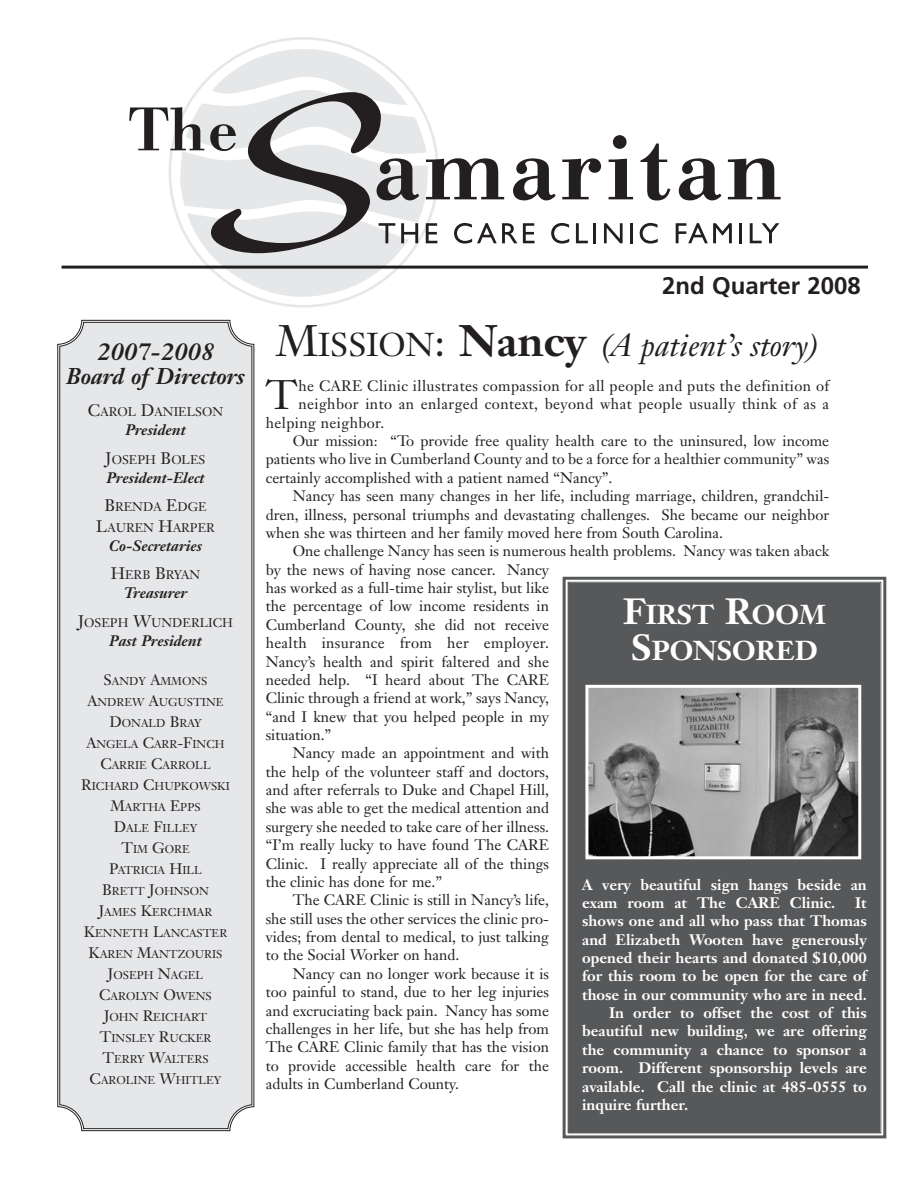
<style>
.page{position:relative;width:918px;height:1188px;background:#fff}
.page>*{position:absolute;margin:0;border:0;box-sizing:border-box;transform-origin:0 0}
.t1{font:40.65px "Janson Text";color:#231f20}
.t2{font:italic 31.5px "Janson Text";color:#231f20}
.t3{font:700 27px/36px "Janson Text";color:#fff}
.t4{font:700 24px "Frutiger";color:#231f20}
.t5{font:italic 700 24px "Janson Text";color:#231f20}
.t6{font:italic 700 22.5px "Janson Text";color:#231f20}
.t7{font:15px "Janson Text";color:#231f20}
.t8{font:700 15px/18.3px "Janson Text";color:#fff}
.t9{font:15px "Janson Text";letter-spacing:.025em;color:#231f20}
.t10{font:italic 700 15px "Janson Text";color:#231f20}
.t11{font:15px "Janson Text";letter-spacing:.02em;color:#231f20}
.t12{font:12.3px/20.2px "Janson Text";color:#231f20;text-align:center}
.t13{font:11.25px/21px "Janson Text";color:#231f20;text-align:center}
.s1{font-size:16.5px}
.s2{font-size:15px}
.s3{font-style:normal;font-size:43.5px}
.s4{font-style:normal;font-size:32.7px}
.s5{font-weight:700;font-style:normal;font-size:43.5px}
.s6{font-size:36px}
</style>
<div class="page">
<div style="left:569px;top:583px;width:311px;height:549px;background:#57585a"></div>
<div style="left:563px;top:577px;width:323px;height:561px;border:3px solid #57585a"></div>
<img style="left:589px;top:689px;width:268px;height:166px">
<div style="left:585px;top:685px;width:276px;height:174px;border:3px solid #fff"></div>
<svg style="left:57px;top:319px;width:198px;height:813px"></svg>
<div style="left:59px;top:321px;width:194px;height:809px;background:#e6e7e9"></div>
<svg style="left:640px;top:144px;width:30px;height:57px"></svg>
<svg style="left:679px;top:158px;width:42px;height:42px"></svg>
<svg style="left:728px;top:158px;width:53px;height:41px"></svg>
<svg style="left:129px;top:49px;width:504px;height:250px"></svg>
<hr style="left:630px;top:223px;width:3px;height:20px;background:#231f20">
<svg style="left:640px;top:223px;width:18px;height:21px"></svg>
<svg style="left:676px;top:223px;width:56px;height:20px"></svg>
<hr style="left:739px;top:223px;width:3px;height:20px;background:#231f20">
<svg style="left:750px;top:223px;width:29px;height:20px"></svg>
<hr style="left:62px;top:266px;width:805px;height:3px;background:#231f20">
<p class="t5" style="left:97px;top:342px;width:118px">2007-2008</p>
<p class="t6" style="left:66px;top:367px;width:180px">Board of Directors</p>
<p class="t12" style="left:88px;top:403px;width:137px"><span class="s1">C</span>AROL <span class="s1">D</span>ANIELSON</p>
<p class="t10" style="left:125px;top:424px;width:62px">President</p>
<p class="t12" style="left:106px;top:451px;width:101px"><span class="s1">J</span>OSEPH <span class="s1">B</span>OLES</p>
<p class="t10" style="left:106px;top:472px;width:100px">President-Elect</p>
<p class="t12" style="left:96px;top:498px;width:120px"><span class="s1">B</span>RENDA <span class="s1">E</span>DGE<br><span class="s1">L</span>AUREN <span class="s1">H</span>ARPER</p>
<p class="t10" style="left:109px;top:540px;width:95px">Co-Secretaries</p>
<p class="t12" style="left:111px;top:566px;width:91px"><span class="s1">H</span>ERB <span class="s1">B</span>RYAN</p>
<p class="t10" style="left:124px;top:587px;width:65px">Treasurer</p>
<p class="t12" style="left:78px;top:614px;width:156px"><span class="s1">J</span>OSEPH <span class="s1">W</span>UNDERLICH</p>
<p class="t10" style="left:109px;top:635px;width:94px">Past President</p>
<p class="t13" style="left:81px;top:672px;width:150px"><span class="s2">S</span>ANDY <span class="s2">A</span>MMONS<br><span class="s2">A</span>NDREW <span class="s2">A</span>UGUSTINE<br><span class="s2">D</span>ONALD <span class="s2">B</span>RAY<br><span class="s2">A</span>NGELA <span class="s2">C</span>ARR<span class="s2">-F</span>INCH<br><span class="s2">C</span>ARRIE <span class="s2">C</span>ARROLL<br><span class="s2">R</span>ICHARD <span class="s2">C</span>HUPKOWSKI<br><span class="s2">M</span>ARTHA <span class="s2">E</span>PPS<br><span class="s2">D</span>ALE <span class="s2">F</span>ILLEY<br><span class="s2">T</span>IM <span class="s2">G</span>ORE<br><span class="s2">P</span>ATRICIA <span class="s2">H</span>ILL<br><span class="s2">B</span>RETT <span class="s2">J</span>OHNSON<br><span class="s2">J</span>AMES <span class="s2">K</span>ERCHMAR<br><span class="s2">K</span>ENNETH <span class="s2">L</span>ANCASTER<br><span class="s2">K</span>AREN <span class="s2">M</span>ANTZOURIS<br><span class="s2">J</span>OSEPH <span class="s2">N</span>AGEL<br><span class="s2">C</span>AROLYN <span class="s2">O</span>WENS<br><span class="s2">J</span>OHN <span class="s2">R</span>EICHART<br><span class="s2">T</span>INSLEY <span class="s2">R</span>UCKER<br><span class="s2">T</span>ERRY <span class="s2">W</span>ALTERS<br><span class="s2">C</span>AROLINE <span class="s2">W</span>HITLEY</p>
<p class="t4" style="left:662px;top:276px;width:200px">2nd Quarter 2008</p>
<p class="t2" style="left:276px;top:333px;width:544px"><span class="s3">M</span><span class="s4">ISSION</span><span class="s3">:</span> <span class="s5">Nancy</span> (A patient’s story)</p>
<p class="t1" style="left:266px;top:378px;width:33px">T</p>
<p class="t9" style="left:299px;top:380px;width:532px">he CARE Clinic illustrates compassion for all people and puts the definition of</p>
<p class="t9" style="left:299px;top:398px;width:532px">neighbor into an enlarged context, beyond what people usually think of as a</p>
<p class="t9" style="left:266px;top:416px;width:120px">helping neighbor.</p>
<p class="t7" style="left:293px;top:435px;width:538px">Our mission: “To provide free quality health care to the uninsured, low income</p>
<p class="t7" style="left:266px;top:453px;width:565px">patients who live in Cumberland County and to be a force for a healthier community” was</p>
<p class="t7" style="left:266px;top:471px;width:348px">certainly accomplished with a patient named “Nancy”.</p>
<p class="t7" style="left:293px;top:490px;width:538px">Nancy has seen many changes in her life, including marriage, children, grandchil-</p>
<p class="t7" style="left:266px;top:508px;width:565px">dren, illness, personal triumphs and devastating challenges. She became our neighbor</p>
<p class="t7" style="left:266px;top:527px;width:459px">when she was thirteen and her family moved here from South Carolina.</p>
<p class="t7" style="left:293px;top:545px;width:538px">One challenge Nancy has seen is numerous health problems. Nancy was taken aback</p>
<p class="t7" style="left:266px;top:563px;width:285px">by the news of having nose cancer. Nancy</p>
<p class="t7" style="left:266px;top:582px;width:285px">has worked as a full-time hair stylist, but like</p>
<p class="t7" style="left:266px;top:600px;width:285px">the percentage of low income residents in</p>
<p class="t7" style="left:266px;top:618px;width:285px">Cumberland County, she did not receive</p>
<p class="t11" style="left:266px;top:637px;width:285px">health insurance from her employer.</p>
<p class="t7" style="left:266px;top:655px;width:285px">Nancy’s health and spirit faltered and she</p>
<p class="t7" style="left:266px;top:673px;width:285px">needed help. “I heard about The CARE</p>
<p class="t7" style="left:266px;top:692px;width:285px">Clinic through a friend at work,” says Nancy,</p>
<p class="t7" style="left:266px;top:710px;width:285px">“and I knew that you helped people in my</p>
<p class="t7" style="left:266px;top:729px;width:67px">situation.”</p>
<p class="t7" style="left:293px;top:747px;width:258px">Nancy made an appointment and with</p>
<p class="t7" style="left:266px;top:765px;width:285px">the help of the volunteer staff and doctors,</p>
<p class="t7" style="left:266px;top:784px;width:285px">and after referrals to Duke and Chapel Hill,</p>
<p class="t7" style="left:266px;top:802px;width:285px">she was able to get the medical attention and</p>
<p class="t7" style="left:266px;top:820px;width:285px">surgery she needed to take care of her illness.</p>
<p class="t7" style="left:266px;top:839px;width:285px">“I’m really lucky to have found The CARE</p>
<p class="t7" style="left:266px;top:857px;width:285px">Clinic. I really appreciate all of the things</p>
<p class="t7" style="left:266px;top:876px;width:178px">the clinic has done for me.”</p>
<p class="t7" style="left:293px;top:894px;width:258px">The CARE Clinic is still in Nancy’s life,</p>
<p class="t7" style="left:266px;top:912px;width:285px">she still uses the other services the clinic pro-</p>
<p class="t7" style="left:266px;top:931px;width:285px">vides; from dental to medical, to just talking</p>
<p class="t7" style="left:266px;top:949px;width:195px">to the Social Worker on hand.</p>
<p class="t7" style="left:293px;top:967px;width:258px">Nancy can no longer work because it is</p>
<p class="t7" style="left:266px;top:986px;width:285px">too painful to stand, due to her leg injuries</p>
<p class="t7" style="left:266px;top:1004px;width:285px">and excruciating back pain. Nancy has some</p>
<p class="t7" style="left:266px;top:1023px;width:285px">challenges in her life, but she has help from</p>
<p class="t7" style="left:266px;top:1041px;width:285px">The CARE Clinic family that has the vision</p>
<p class="t7" style="left:266px;top:1059px;width:285px">to provide accessible health care for the</p>
<p class="t7" style="left:266px;top:1078px;width:195px">adults in Cumberland County.</p>
<p class="t3" style="left:623px;top:599px;width:204px"><span class="s6">F</span>IRST <span class="s6">R</span>OOM<br><span class="s6">S</span>PONSORED</p>
<p class="t8" style="left:582px;top:877px;width:286px">A very beautiful sign hangs beside an exam room at The CARE Clinic.</p>
<p class="t8" style="left:855px;top:895px;width:13px">It</p>
<p class="t8" style="left:582px;top:913px;width:286px">shows one and all who pass that Thomas</p>
<p class="t8" style="left:582px;top:932px;width:286px">and Elizabeth Wooten have generously</p>
<p class="t8" style="left:582px;top:950px;width:286px">opened their hearts and donated $10,000</p>
<p class="t8" style="left:582px;top:968px;width:286px">for this room to be open for the care of</p>
<p class="t8" style="left:582px;top:987px;width:286px">those in our community who are in need.</p>
<p class="t8" style="left:609px;top:1005px;width:259px">In order to offset the cost of this</p>
<p class="t8" style="left:582px;top:1024px;width:286px">beautiful new building, we are offering</p>
<p class="t8" style="left:582px;top:1042px;width:286px">the community a chance to sponsor a</p>
<p class="t8" style="left:582px;top:1060px;width:286px">room. Different sponsorship levels are</p>
<p class="t8" style="left:582px;top:1079px;width:286px">available. Call the clinic at 485-0555 to</p>
<p class="t8" style="left:582px;top:1097px;width:108px">inquire further.</p>
</div>
